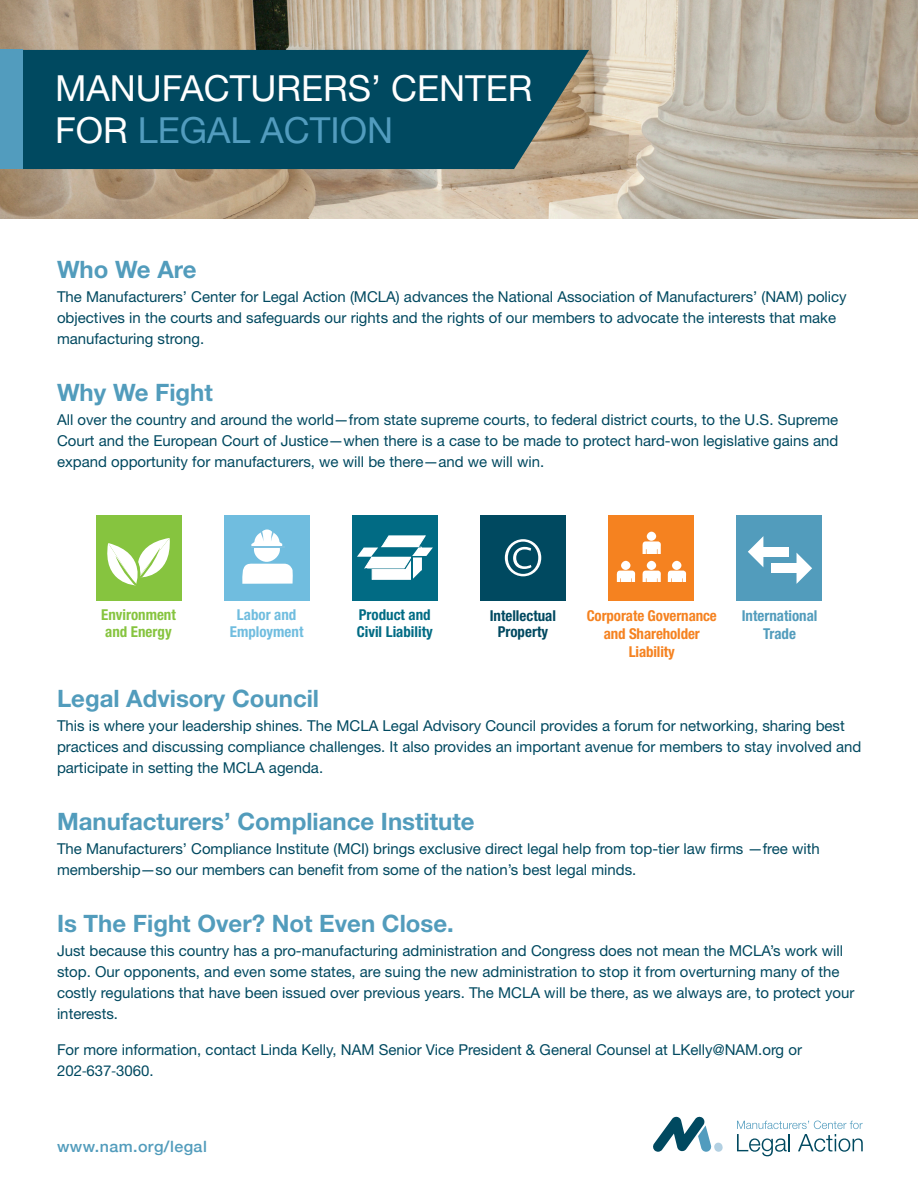
<style>
.page{position:relative;width:918px;height:1188px;background:#fff}
.page>*{position:absolute;margin:0;border:0;box-sizing:border-box;transform-origin:0 0}
.t1{font:60.15px "Myriad Pro";color:#fff}
.t2{font:36px/42px "Helvetica Neue LT Std";color:#fff}
.t3{font:700 24px "Helvetica Neue LT Std";color:#529cbc}
.t4{font:500 15.6px "Helvetica Neue";letter-spacing:.025em;color:#529cbc}
.t5{font:15px/21px "Helvetica Neue";color:#004960}
.t6{font:700 condensed 15px/18px "Helvetica Neue LT Std";letter-spacing:-.005em;color:#f58220;text-align:center}
.t7{font:700 condensed 15px/16.5px "Helvetica Neue LT Std";color:#016b84}
.t8{font:700 condensed 15px/16.5px "Helvetica Neue LT Std";color:#86c43f}
.t9{font:700 condensed 15px/16px "Helvetica Neue LT Std";color:#004960;text-align:center}
.t10{font:700 condensed 15px/18px "Helvetica Neue LT Std";color:#529cbc;text-align:center}
.t11{font:700 condensed 15px/16.5px "Helvetica Neue LT Std";color:#70bddf;text-align:center}
.s1{color:#529cbe}
.s2{font-family:"Myriad Pro"}
</style>
<div class="page">
<img style="left:0;top:0;width:918px;height:219px">
<div style="left:96px;top:515px;width:85px;height:85px;background:#86c43f"></div>
<div style="left:224px;top:515px;width:85px;height:85px;background:#70bddf"></div>
<div style="left:352px;top:515px;width:86px;height:85px;background:#016b84"></div>
<div style="left:480px;top:515px;width:86px;height:85px;background:#004960"></div>
<div style="left:609px;top:515px;width:85px;height:85px;background:#f58220"></div>
<div style="left:737px;top:515px;width:85px;height:85px;background:#529cbc"></div>
<svg style="left:617px;top:561px;width:18px;height:21px"></svg>
<svg style="left:642px;top:561px;width:19px;height:21px"></svg>
<svg style="left:668px;top:561px;width:18px;height:21px"></svg>
<svg style="left:642px;top:532px;width:19px;height:21px"></svg>
<svg style="left:242px;top:529px;width:51px;height:55px"></svg>
<hr style="left:251px;top:547px;width:34px;height:1px;background:#7ec0df">
<svg style="left:107px;top:538px;width:63px;height:48px"></svg>
<div style="left:772px;top:563px;width:33px;height:10px;background:#fff"></div>
<svg style="left:797px;top:553px;width:15px;height:31px"></svg>
<div style="left:755px;top:547px;width:33px;height:10px;background:#fff"></div>
<svg style="left:748px;top:536px;width:15px;height:31px"></svg>
<svg style="left:357px;top:535px;width:76px;height:45px"></svg>
<div style="left:23px;top:50px;width:566px;height:119px;background:#004960"></div>
<div style="left:0;top:50px;width:22px;height:119px;background:#529cbe"></div>
<svg style="left:653px;top:1116px;width:70px;height:36px"></svg>
<svg style="left:737px;top:1121px;width:126px;height:35px"></svg>
<h2 class="t2" style="left:55px;top:67px;width:479px">MANUFACTURERS’ CENTER<br>FOR <span class="s1">LEGAL ACTION</span></h2>
<h3 class="t3" style="left:57px;top:254px;width:141px">Who We Are</h3>
<p class="t5" style="left:57px;top:286px;width:791px">The Manufacturers’ Center for Legal Action (MCLA) advances the National Association of Manufacturers’ (NAM) policy objectives in the courts and safeguards our rights and the rights of our members to advocate the interests that make manufacturing strong.</p>
<h3 class="t3" style="left:57px;top:377px;width:157px">Why We Fight</h3>
<p class="t5" style="left:57px;top:409px;width:783px;text-align:justify">All over the country and around the world—from state supreme courts, to federal district courts, to the U.S. Supreme Court and the European Court of Justice—when there is a case to be made to protect hard-won legislative gains and expand opportunity for manufacturers, we will be there—and we will win.</p>
<h1 class="t1" style="left:503px;top:521px;width:42px">©</h1>
<p class="t8" style="left:101px;top:607px;width:76px">Environment and Energy</p>
<p class="t9" style="left:490px;top:607px;width:68px">Intellectual<br>Property</p>
<p class="t6" style="left:587px;top:606px;width:132px">Corporate Governance and Shareholder<br>Liability</p>
<p class="t10" style="left:742px;top:606px;width:77px">International<br>Trade</p>
<p class="t11" style="left:230px;top:607px;width:75px">Labor and<br>Employment</p>
<p class="t7" style="left:357px;top:607px;width:78px">Product and<br>Civil Liability</p>
<h3 class="t3" style="left:57px;top:683px;width:264px">Legal Advisory Council</h3>
<p class="t5" style="left:57px;top:715px;width:806px">This is where your leadership shines. The MCLA Legal Advisory Council provides a forum for networking, sharing best practices and discussing compliance challenges. It also provides an important avenue for members to stay involved and participate in setting the MCLA agenda.</p>
<h3 class="t3" style="left:57px;top:806px;width:419px">Manufacturers’ Compliance Institute</h3>
<p class="t5" style="left:57px;top:838px;width:764px">The Manufacturers’ Compliance Institute (MCI) brings exclusive direct legal help from top-tier law firms —free with membership—so our members can benefit from some of the nation’s best legal minds.</p>
<h3 class="t3" style="left:57px;top:908px;width:398px">Is The Fight Over? Not Even Close.</h3>
<p class="t5" style="left:57px;top:940px;width:799px">Just because this country has a pro-manufacturing administration and Congress does not mean the MCLA’s work will stop. Our opponents, and even some states, are suing the new administration to stop it from overturning many of the costly regulations that have been issued over previous years. The MCLA will be there, as we always are, to protect your interests.</p>
<p class="t5" style="left:57px;top:1039px;width:747px">For more information, contact Linda Kelly, NAM Senior Vice President &amp; General Counsel at LKelly@NAM.org or<br>202<span class="s2">‐</span>637<span class="s2">‐</span>3060.</p>
<p class="t4" style="left:57px;top:1133px;width:151px">www.nam.org/legal</p>
</div>
